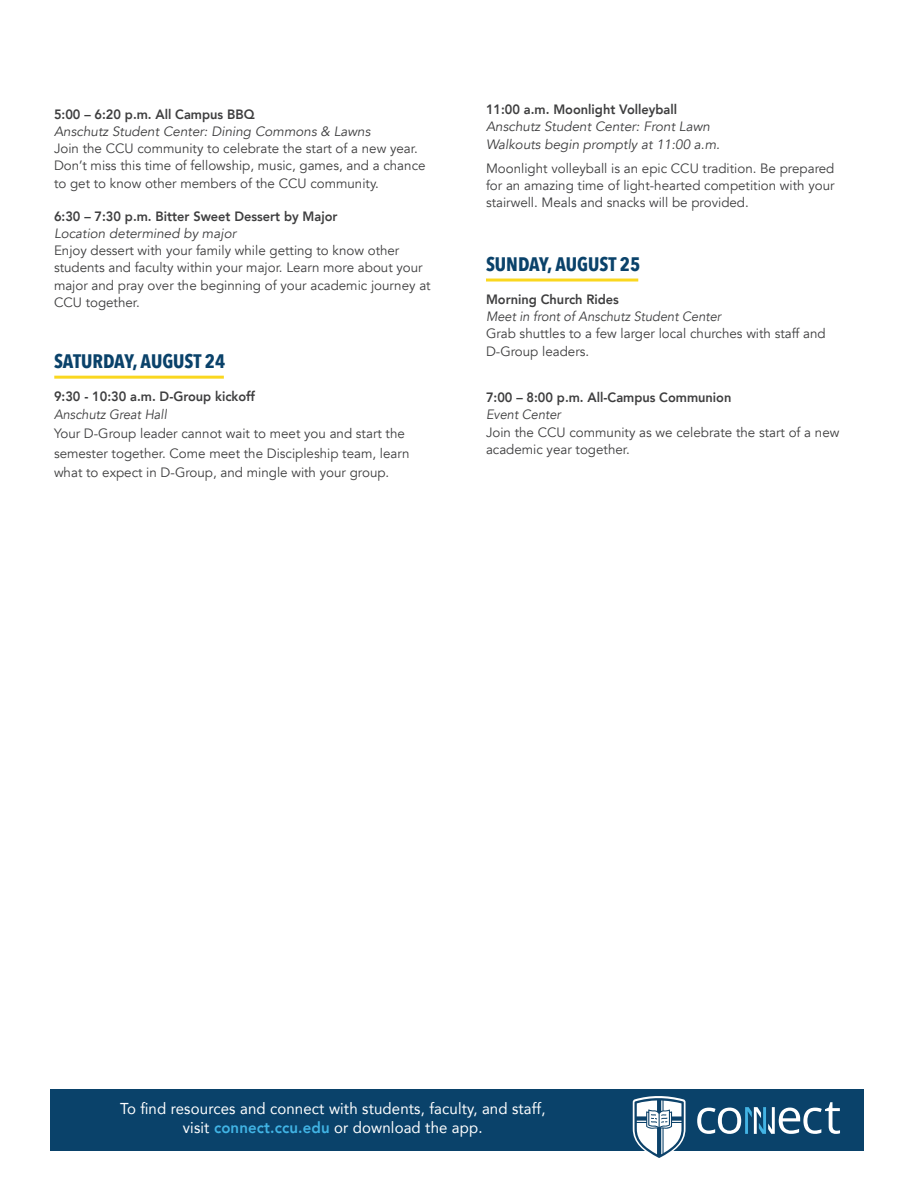
<style>
.page{position:relative;width:918px;height:1188px;background:#fff}
.page>*{position:absolute;margin:0;border:0;box-sizing:border-box;transform-origin:0 0}
.Date{font:700 19.5px "Avenir Next Condensed";color:#0a426a}
.Schedule_-_Title{font:700 19.5px "Avenir Next Condensed";color:#0a426a}
.Schedule_-_Title-2{font:15.75px "Avenir";letter-spacing:.01em;color:#fff;scale:.95 1}
.Schedule_-_Description{font:13.5px/17.2px "Avenir";color:#3e3e3f}
.Schedule_-_Title-3{font:800 13.5px/17.2px "Avenir";color:#3e3e3f;scale:.95 1}
.Schedule_-_Location{font:italic 13.5px/17.2px "Avenir";color:#3e3e3f}
.Schedule_-_Title-4{font:italic 13.5px/17.2px "Avenir";color:#3e3e3f;scale:.95 1}
.s1{font-weight:800}
.s2{font-style:italic}
.s3{font-weight:400;font-style:italic}
.s4{font-weight:800;font-style:normal}
.s5{font-weight:800;color:#41b4e5}
</style>
<div class="page">
<hr style="left:488px;top:279px;width:149px;height:3px;background:#fad71f">
<hr style="left:56px;top:376px;width:166px;height:3px;background:#fad71f">
<div style="left:51px;top:1089px;width:813px;height:61px;background:#0a426a"></div>
<svg style="left:697px;top:1102px;width:143px;height:32px"></svg>
<svg style="left:633px;top:1097px;width:54px;height:61px"></svg>
<p class="Schedule_-_Description" style="left:54px;top:105px;width:373px"><span class="s1">5:00 – 6:20 p.m. All Campus BBQ<br></span><span class="s2">Anschutz Student Center: Dining Commons &amp; Lawns<br></span>Join the CCU community to celebrate the start of a new year.<br>Don’t miss this time of fellowship, music, games, and a chance to get to know other members of the CCU community.</p>
<p class="Schedule_-_Title-3" style="left:54px;top:207px;width:300px">6:30 – 7:30 p.m. Bitter Sweet Dessert by Major</p>
<p class="Schedule_-_Location" style="left:54px;top:225px;width:184px">Location determined by major</p>
<p class="Schedule_-_Description" style="left:54px;top:242px;width:378px">Enjoy dessert with your family while getting to know other students and faculty within your major. Learn more about your major and pray over the beginning of your academic journey at CCU together.</p>
<p class="Date" style="left:54px;top:349px;width:173px">SATURDAY, AUGUST 24</p>
<p class="Schedule_-_Title-3" style="left:54px;top:388px;width:213px">9:30 - 10:30 a.m. D-Group kickoff<br><span class="s3">Anschutz Great Hall</span></p>
<p class="Schedule_-_Description" style="left:54px;top:424px;width:357px;line-height:19.5px">Your D-Group leader cannot wait to meet you and start the semester together. Come meet the Discipleship team, learn what to expect in D-Group, and mingle with your group.</p>
<p class="Schedule_-_Title-3" style="left:486px;top:101px;width:203px">11:00 a.m. Moonlight Volleyball</p>
<p class="Schedule_-_Location" style="left:486px;top:118px;width:236px">Anschutz Student Center: Front Lawn<br>Walkouts begin promptly at 11:00 a.m.</p>
<p class="Schedule_-_Description" style="left:486px;top:159px;width:350px;text-align:justify">Moonlight volleyball is an epic CCU tradition. Be prepared for an amazing time of light-hearted competition with your stairwell. Meals and snacks will be provided.</p>
<p class="Schedule_-_Title" style="left:486px;top:252px;width:156px">SUNDAY, AUGUST 25</p>
<p class="Schedule_-_Title-4" style="left:486px;top:291px;width:249px"><span class="s4">Morning Church Rides<br></span>Meet in front of Anschutz Student Center</p>
<p class="Schedule_-_Description" style="left:486px;top:325px;width:341px">Grab shuttles to a few larger local churches with staff and<br>D-Group leaders.</p>
<p class="Schedule_-_Title-3" style="left:486px;top:389px;width:260px">7:00 – 8:00 p.m. All-Campus Communion<br><span class="s3">Event Center</span></p>
<p class="Schedule_-_Description" style="left:486px;top:424px;width:355px">Join the CCU community as we celebrate the start of a new academic year together.</p>
<p class="Schedule_-_Title-2" style="left:120px;top:1096px;width:449px">To find resources and connect with students, faculty, and staff,</p>
<p class="Schedule_-_Title-2" style="left:183px;top:1115px;width:317px">visit <span class="s5">connect.ccu.edu</span> or download the app.</p>
</div>
